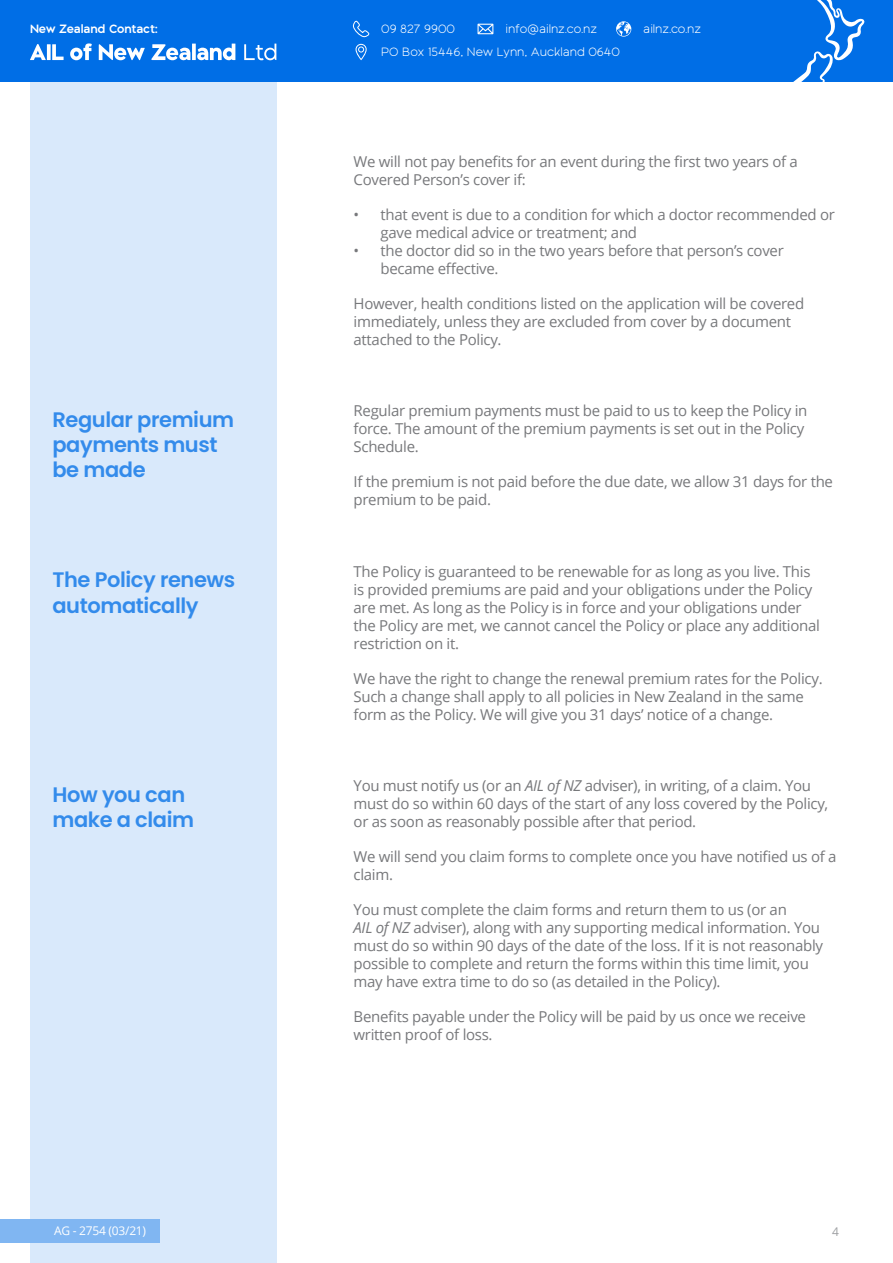
<style>
.page{position:relative;width:893px;height:1263px;background:#fff}
.page>*{position:absolute;margin:0;border:0;box-sizing:border-box;transform-origin:0 0}
.t1{font:600 21px/25.2px "Poppins";letter-spacing:-.02em;color:#338beb}
.t2{font:15px/18px "Open Sans";letter-spacing:-.02em;color:#77787b}
.t3{font:300 12.3px "Black Sans";letter-spacing:-.01em;color:#fff}
.t4{font:600 12.3px "Black Sans";letter-spacing:-.01em;color:#fff}
.t5{font:12px "Open Sans";letter-spacing:-.02em;color:#fff}
.t6{font:12px "Open Sans";color:#9d9fa2}
.s1{font-style:italic}
</style>
<div class="page">
<div style="left:30px;top:81px;width:246px;height:1182px;background:#d9e9fb"></div>
<div style="left:0;top:0;width:893px;height:81px;background:#006ee6"></div>
<svg style="left:777px;top:0;width:88px;height:82px"></svg>
<svg style="left:353px;top:20px;width:16px;height:18px"></svg>
<svg style="left:478px;top:24px;width:15px;height:10px"></svg>
<svg style="left:616px;top:21px;width:15px;height:16px"></svg>
<svg style="left:356px;top:44px;width:11px;height:16px"></svg>
<svg style="left:30px;top:44px;width:16px;height:16px"></svg>
<svg style="left:47px;top:44px;width:4px;height:16px"></svg>
<svg style="left:52px;top:44px;width:12px;height:16px"></svg>
<svg style="left:70px;top:43px;width:22px;height:17px"></svg>
<svg style="left:99px;top:44px;width:46px;height:16px"></svg>
<svg style="left:151px;top:44px;width:39px;height:16px"></svg>
<svg style="left:192px;top:44px;width:4px;height:16px"></svg>
<svg style="left:197px;top:44px;width:38px;height:16px"></svg>
<svg style="left:244px;top:44px;width:32px;height:16px"></svg>
<div style="left:0;top:1219px;width:160px;height:24px;background:#80b6f2"></div>
<p class="t4" style="left:30px;top:21px;width:130px">New Zealand Contact:</p>
<h1 class="t1" style="left:52px;top:407px;width:183px">Regular premium payments must be made</h1>
<p class="t3" style="left:381px;top:21px;width:75px">09 827 9900</p>
<p class="t3" style="left:505px;top:21px;width:93px">info@ailnz.co.nz</p>
<p class="t3" style="left:643px;top:21px;width:60px">ailnz.co.nz</p>
<p class="t3" style="left:381px;top:45px;width:240px">PO Box 15446, New Lynn, Auckland 0640</p>
<p class="t2" style="left:354px;top:152px;width:446px">We will not pay benefits for an event during the first two years of a<br>Covered Person’s cover if:</p>
<p class="t2" style="left:381px;top:205px;width:456px;text-indent:-27px">• that event is due to a condition for which a doctor recommended or gave medical advice or treatment; and</p>
<p class="t2" style="left:381px;top:241px;width:405px;text-indent:-27px">• the doctor did so in the two years before that person’s cover became effective.</p>
<p class="t2" style="left:354px;top:294px;width:452px">However, health conditions listed on the application will be covered immediately, unless they are excluded from cover by a document attached to the Policy.</p>
<p class="t2" style="left:354px;top:401px;width:455px">Regular premium payments must be paid to us to keep the Policy in force. The amount of the premium payments is set out in the Policy<br>Schedule.</p>
<p class="t2" style="left:354px;top:472px;width:481px">If the premium is not paid before the due date, we allow 31 days for the premium to be paid.</p>
<h1 class="t1" style="left:52px;top:567px;width:184px">The Policy renews automatically</h1>
<p class="t2" style="left:354px;top:562px;width:468px">The Policy is guaranteed to be renewable for as long as you live. This is provided premiums are paid and your obligations under the Policy are met. As long as the Policy is in force and your obligations under the Policy are met, we cannot cancel the Policy or place any additional restriction on it.</p>
<p class="t2" style="left:354px;top:669px;width:471px">We have the right to change the renewal premium rates for the Policy.<br>Such a change shall apply to all policies in New Zealand in the same form as the Policy. We will give you 31 days’ notice of a change.</p>
<h1 class="t1" style="left:52px;top:782px;width:143px">How you can make a claim</h1>
<p class="t2" style="left:354px;top:776px;width:476px">You must notify us (or an <span class="s1">AIL of NZ</span> adviser), in writing, of a claim. You must do so within 60 days of the start of any loss covered by the Policy, or as soon as reasonably possible after that period.</p>
<p class="t2" style="left:354px;top:847px;width:484px">We will send you claim forms to complete once you have notified us of a claim.</p>
<p class="t2" style="left:354px;top:900px;width:471px">You must complete the claim forms and return them to us (or an<br><span class="s1">AIL of NZ</span> adviser), along with any supporting medical information. You must do so within 90 days of the date of the loss. If it is not reasonably possible to complete and return the forms within this time limit, you may have extra time to do so (as detailed in the Policy).</p>
<p class="t2" style="left:354px;top:1007px;width:454px">Benefits payable under the Policy will be paid by us once we receive written proof of loss.</p>
<p class="t5" style="left:54px;top:1223px;width:94px">AG - 2754 (03/21)</p>
<p class="t6" style="left:832px;top:1223px;width:8px">4</p>
</div>
